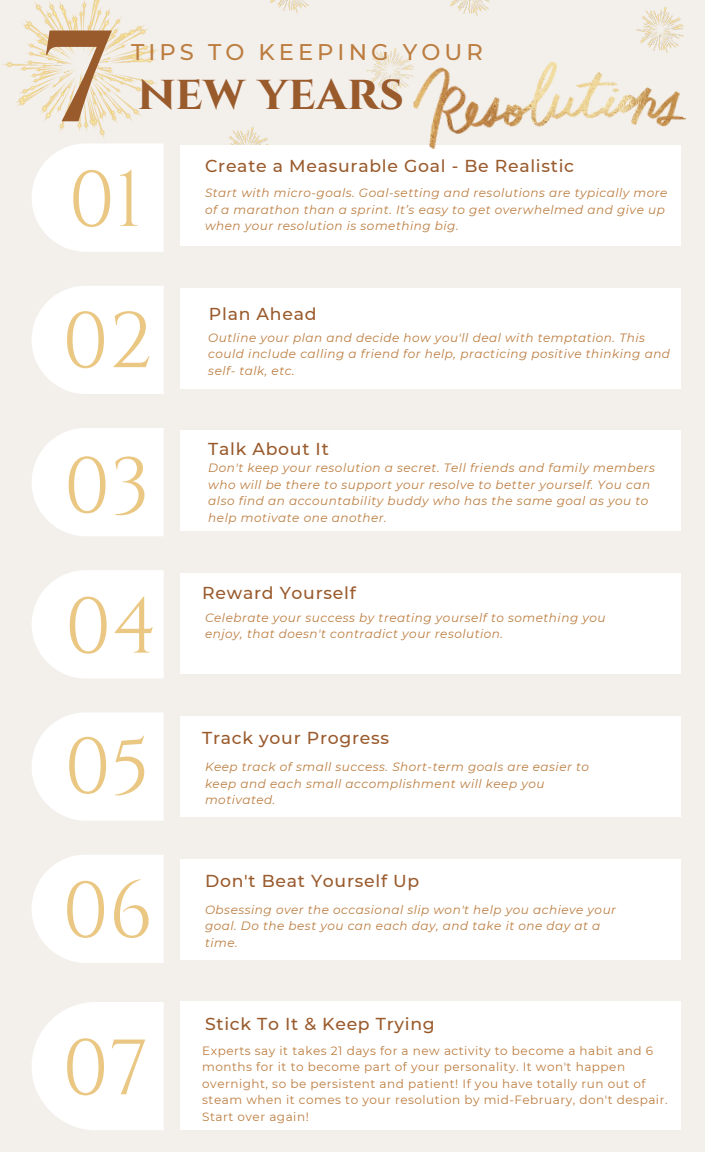
<style>
.page{position:relative;width:705px;height:1152px;background:#f3f0ec}
.page>*{position:absolute;margin:0;border:0;box-sizing:border-box;transform-origin:0 0}
.t1{font:700 130.1px "Cinzel";color:#995a2c}
.t2{font:78.4px/143.2px "Cinzel";color:#eac782}
.t3{font:700 48.7px "Cinzel";color:#995a2c}
.t4{font:500 22.6px "Montserrat";letter-spacing:.18em;color:#bc7d40}
.t5{font:500 17.3px "Montserrat";letter-spacing:.04em;color:#995a2c}
.t6{font:italic 12px/16.5px "Montserrat";letter-spacing:.04em;color:#bc7d40}
.t7{font:12px/16.5px "Montserrat";letter-spacing:.04em;color:#bc7d40}
</style>
<div class="page">
<img style="left:366px;top:48px;width:45px;height:45px">
<img style="left:2px;top:0;width:156px;height:139px">
<img style="left:636px;top:7px;width:48px;height:46px">
<img style="left:229px;top:127px;width:40px;height:18px">
<div style="left:180px;top:145px;width:501px;height:101px;background:#fff"></div>
<div style="left:180px;top:288px;width:501px;height:101px;background:#fff"></div>
<div style="left:180px;top:431px;width:501px;height:100px;background:#fff"></div>
<svg style="left:32px;top:286px;width:132px;height:108px;background:#fdfdfd"></svg>
<svg style="left:32px;top:144px;width:132px;height:108px;background:#fdfdfd"></svg>
<svg style="left:32px;top:428px;width:132px;height:108px;background:#fdfdfd"></svg>
<svg style="left:32px;top:855px;width:132px;height:108px;background:#fdfdfd"></svg>
<svg style="left:32px;top:712px;width:132px;height:109px;background:#fdfdfd"></svg>
<svg style="left:32px;top:570px;width:132px;height:108px;background:#fdfdfd"></svg>
<svg style="left:32px;top:1002px;width:132px;height:128px;background:#fdfdfc"></svg>
<div style="left:180px;top:573px;width:501px;height:101px;background:#fff"></div>
<div style="left:180px;top:716px;width:501px;height:101px;background:#fff"></div>
<div style="left:180px;top:859px;width:501px;height:101px;background:#fff"></div>
<div style="left:180px;top:1001px;width:501px;height:129px;background:#fff"></div>
<img style="left:411px;top:62px;width:275px;height:87px">
<img style="left:450px;top:0;width:40px;height:16px">
<img style="left:270px;top:0;width:39px;height:13px">
<h1 class="t1" style="left:44px;top:-5px;width:72px">7</h1>
<h3 class="t4" style="left:131px;top:39px;width:353px">TIPS TO KEEPING YOUR</h3>
<h3 class="t3" style="left:138px;top:62px;width:268px">NEW YEARS</h3>
<h2 class="t2" style="left:62px;top:131px;width:92px">01<br>02<br>03</h2>
<h2 class="t2" style="left:65px;top:558px;width:94px">04</h2>
<h2 class="t2" style="left:62px;top:697px;width:92px;line-height:144px">05<br>06</h2>
<h2 class="t2" style="left:62px;top:999px;width:88px">07</h2>
<h3 class="t5" style="left:205px;top:155px;width:371px">Create a Measurable Goal - Be Realistic</h3>
<p class="t6" style="left:205px;top:185px;width:464px">Start with micro-goals. Goal-setting and resolutions are typically more of a marathon than a sprint. It’s easy to get overwhelmed and give up when your resolution is something big.</p>
<h3 class="t5" style="left:209px;top:303px;width:109px">Plan Ahead</h3>
<p class="t6" style="left:208px;top:329px;width:463px">Outline your plan and decide how you'll deal with temptation. This could include calling a friend for help, practicing positive thinking and self- talk, etc.</p>
<h3 class="t5" style="left:208px;top:438px;width:122px">Talk About It</h3>
<p class="t6" style="left:208px;top:460px;width:448px">Don't keep your resolution a secret. Tell friends and family members who will be there to support your resolve to better yourself. You can also find an accountability buddy who has the same goal as you to help motivate one another.</p>
<h3 class="t5" style="left:202px;top:582px;width:155px">Reward Yourself</h3>
<p class="t6" style="left:205px;top:609px;width:402px">Celebrate your success by treating yourself to something you enjoy, that doesn't contradict your resolution.</p>
<h3 class="t5" style="left:202px;top:727px;width:188px">Track your Progress</h3>
<p class="t6" style="left:205px;top:759px;width:385px">Keep track of small success. Short-term goals are easier to keep and each small accomplishment will keep you motivated.</p>
<h3 class="t5" style="left:205px;top:870px;width:216px">Don't Beat Yourself Up</h3>
<p class="t6" style="left:205px;top:901px;width:413px">Obsessing over the occasional slip won't help you achieve your goal. Do the best you can each day, and take it one day at a time.</p>
<h3 class="t5" style="left:205px;top:1013px;width:231px">Stick To It &amp; Keep Trying</h3>
<p class="t7" style="left:202px;top:1042px;width:467px">Experts say it takes 21 days for a new activity to become a habit and 6 months for it to become part of your personality. It won't happen overnight, so be persistent and patient! If you have totally run out of steam when it comes to your resolution by mid-February, don't despair.<br>Start over again!</p>
</div>
